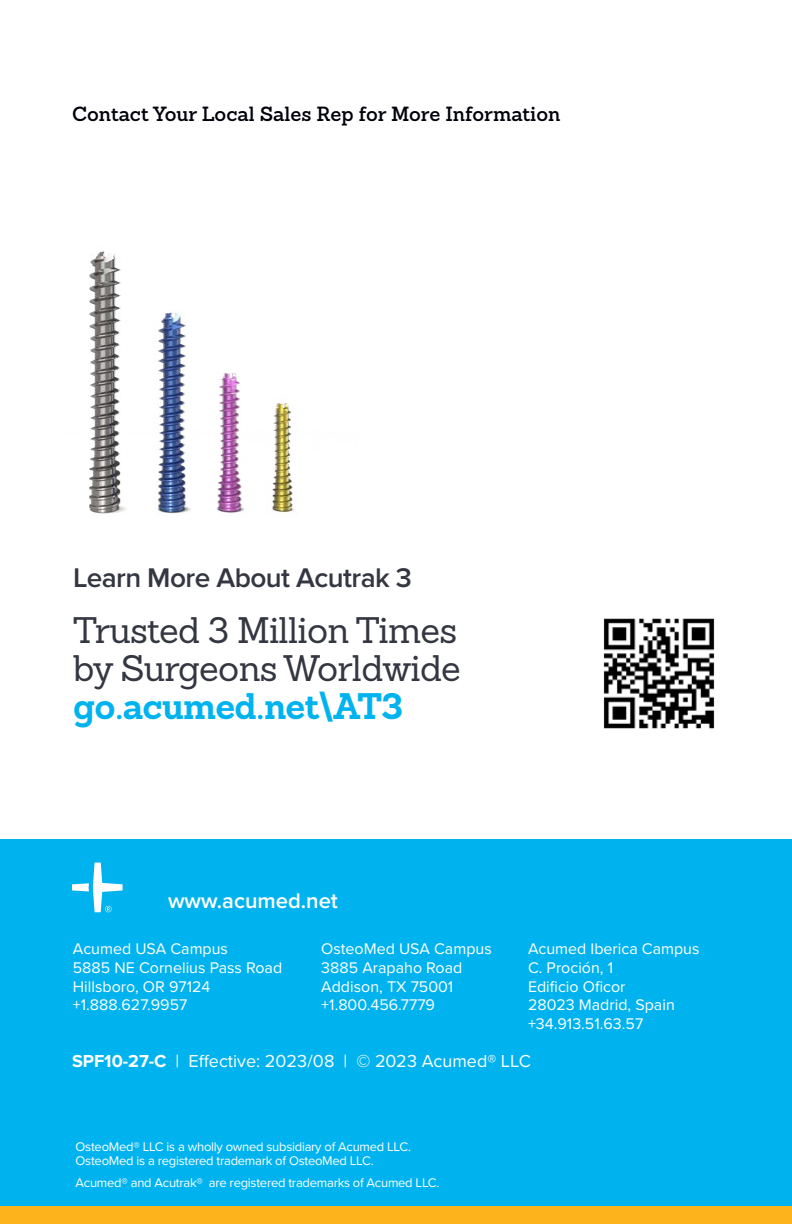
<style>
.page{position:relative;width:792px;height:1224px;background:#fff}
.page>*{position:absolute;margin:0;border:0;box-sizing:border-box;transform-origin:0 0}
.t1{font:36px/38px "Sanchez Slab";letter-spacing:-.02em;color:#343741}
.t2{font:700 36px "Sanchez Slab";letter-spacing:-.02em;color:#00b3ef}
.t3{font:600 28px "Proxima Nova";letter-spacing:-.02em;color:#343741}
.t4{font:600 22px "Proxima Nova";color:#fff}
.t5{font:600 20px "Sanchez Slab";color:#00000a}
.t6{font:18px "Proxima Nova";color:#fff}
.t7{font:16px/18.6px "Proxima Nova";color:#fff}
.t8{font:13px/14.4px "Proxima Nova";letter-spacing:-.02em;color:#fff}
.s1{font-weight:700}
</style>
<div class="page">
<div style="left:0;top:840px;width:792px;height:384px;background:#00b3ef"></div>
<svg style="left:72px;top:863px;width:51px;height:49px"></svg>
<div style="left:0;top:1207px;width:792px;height:17px;background:#fcb31c"></div>
<img style="left:89px;top:251px;width:205px;height:263px">
<img style="left:603px;top:618px;width:112px;height:111px">
<p class="t5" style="left:72px;top:100px;width:490px">Contact Your Local Sales Rep for More Information</p>
<h2 class="t3" style="left:73px;top:562px;width:340px">Learn More About Acutrak 3</h2>
<h1 class="t1" style="left:73px;top:611px;width:389px">Trusted 3 Million Times by Surgeons Worldwide</h1>
<h1 class="t2" style="left:73px;top:682px;width:332px">go.acumed.net\AT3</h1>
<h3 class="t4" style="left:168px;top:888px;width:171px">www.acumed.net</h3>
<p class="t7" style="left:73px;top:939px;width:211px">Acumed USA Campus<br>5885 NE Cornelius Pass Road<br>Hillsboro, OR 97124 +1.888.627.9957</p>
<p class="t7" style="left:321px;top:939px;width:172px">OsteoMed USA Campus<br>3885 Arapaho Road<br>Addison, TX 75001 +1.800.456.7779</p>
<p class="t7" style="left:528px;top:939px;width:173px">Acumed Iberica Campus<br>C. Proción, 1<br>Edificio Oficor<br>28023 Madrid, Spain +34.913.51.63.57</p>
<p class="t6" style="left:72px;top:1047px;width:460px"><span class="s1">SPF10-27-C</span> | Effective: 2023/08 | © 2023 Acumed® LLC</p>
<p class="t8" style="left:76px;top:1139px;width:337px">OsteoMed® LLC is a wholly owned subsidiary of Acumed LLC.<br>OsteoMed is a registered trademark of OsteoMed LLC.</p>
<p class="t8" style="left:76px;top:1174px;width:365px">Acumed® and Acutrak® are registered trademarks of Acumed LLC.</p>
</div>
